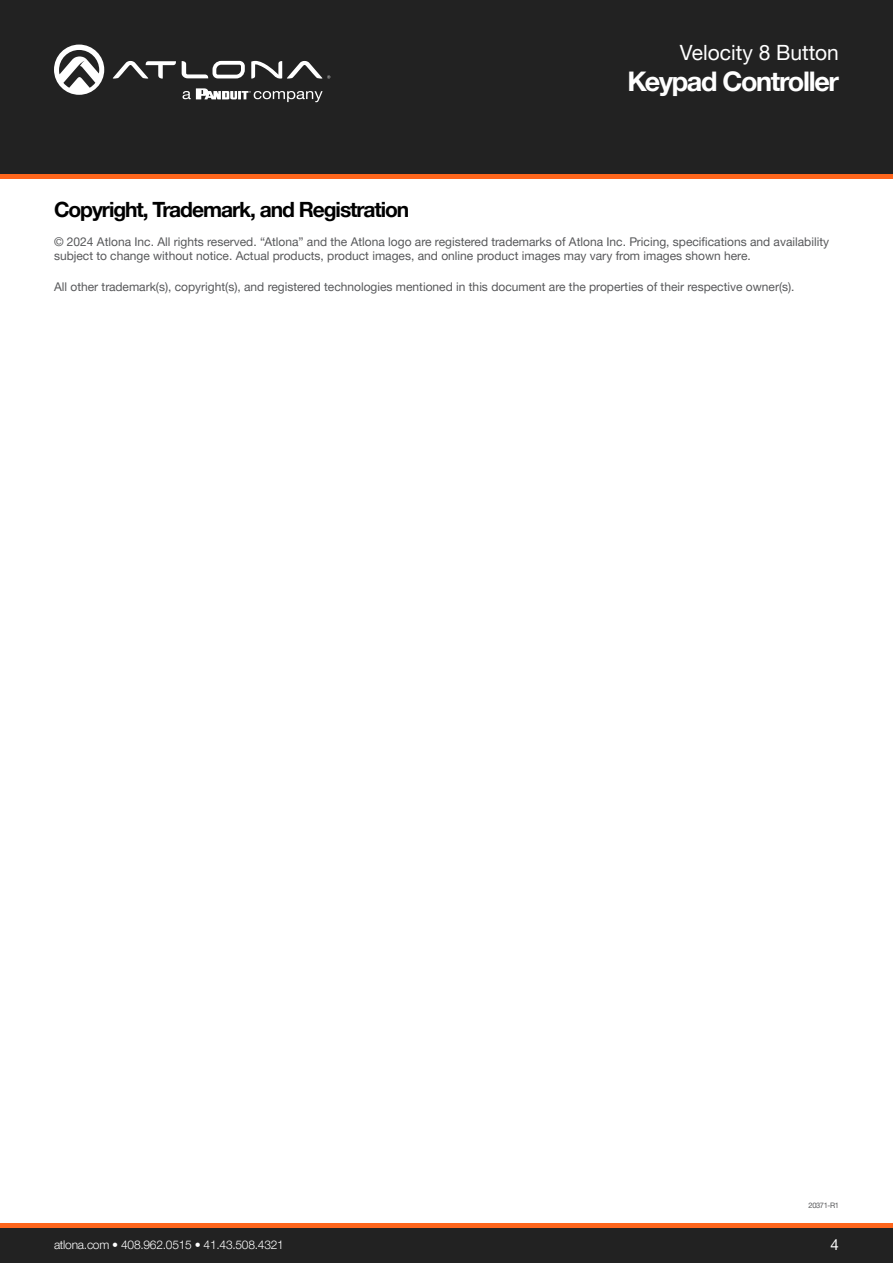
<style>
.page{position:relative;width:893px;height:1263px;background:#fff}
.page>*{position:absolute;margin:0;border:0;box-sizing:border-box;transform-origin:0 0}
.t1{font:700 27px "Helvetica Neue LTW1 G";letter-spacing:-.05em;color:#fff}
.t2{font:700 21px "Helvetica Neue LTW1 G";letter-spacing:-.05em;color:#000}
.t3{font:21px "Helvetica Neue LTW1 G";color:#fff}
.t4{font:15px "Helvetica Neue LTW1 G";color:#fff}
.t5{font:12px/14.4px "Helvetica Neue LTW1 G";color:#57585a}
.t6{font:300 12px "Helvetica Neue LTW1 G";letter-spacing:-.02em;color:#fff}
.Product_Type_First_P{font:7.5px "Helvetica Neue LTW1 G";letter-spacing:-.05em;color:#57585a}
</style>
<div class="page">
<div style="left:0;top:1227px;width:893px;height:36px;background:#222"></div>
<div style="left:0;top:0;width:893px;height:174px;background:#222"></div>
<svg style="left:182px;top:61px;width:63px;height:17px"></svg>
<svg style="left:113px;top:61px;width:63px;height:18px"></svg>
<svg style="left:251px;top:61px;width:79px;height:18px"></svg>
<svg style="left:54px;top:45px;width:50px;height:50px"></svg>
<svg style="left:183px;top:88px;width:140px;height:14px"></svg>
<hr style="left:0;top:1223px;width:893px;height:4px;background:#ff661c">
<hr style="left:0;top:174px;width:893px;height:4px;background:#ff661c">
<h2 class="t3" style="left:680px;top:39px;width:161px">Velocity 8 Button</h2>
<h1 class="t1" style="left:627px;top:65px;width:213px">Keypad Controller</h1>
<h2 class="t2" style="left:54px;top:196px;width:357px">Copyright, Trademark, and Registration</h2>
<p class="t5" style="left:54px;top:234px;width:777px">© 2024 Atlona Inc. All rights reserved. “Atlona” and the Atlona logo are registered trademarks of Atlona Inc. Pricing, specifications and availability subject to change without notice. Actual products, product images, and online product images may vary from images shown here.</p>
<p class="t5" style="left:54px;top:279px;width:742px">All other trademark(s), copyright(s), and registered technologies mentioned in this document are the properties of their respective owner(s).</p>
<p class="Product_Type_First_P" style="left:808px;top:1200px;width:32px">20371-R1</p>
<p class="t6" style="left:54px;top:1237px;width:231px">atlona.com • 408.962.0515 • 41.43.508.4321</p>
<p class="t4" style="left:831px;top:1235px;width:10px">4</p>
</div>
